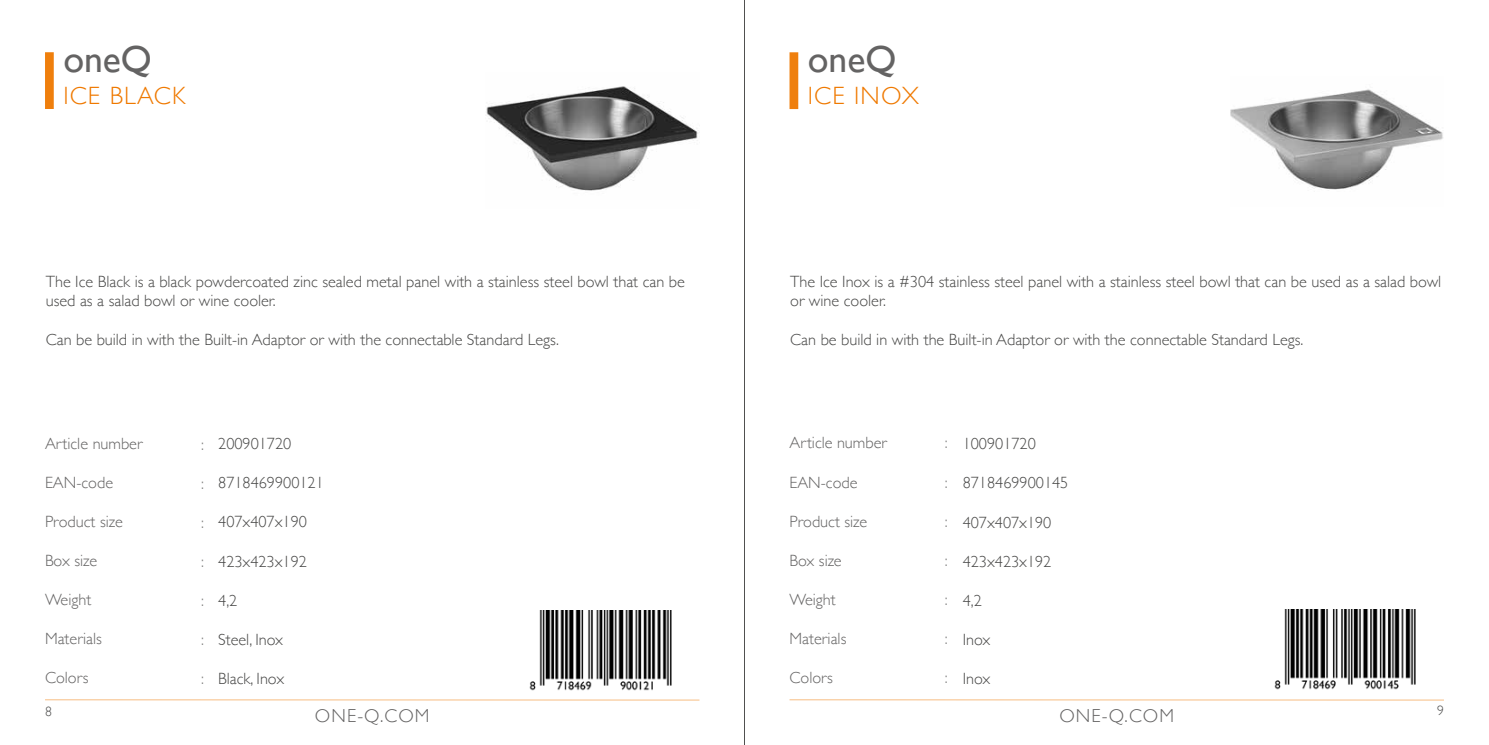
<style>
.page{position:relative;width:1489px;height:745px;background:#fff}
.page>*{position:absolute;margin:0;border:0;box-sizing:border-box;transform-origin:0 0}
.t1{font:37.62px "Gill Sans";color:#646363}
.t2{font:300 25px "Gill Sans";letter-spacing:.05em;color:#ef7900}
.t3{font:300 18.75px "Gill Sans";letter-spacing:.06em;color:#646363}
.t4{font:300 16.25px/19.5px "Gill Sans";color:#474746}
.t5{font:300 16.25px "Gill Sans";color:#646363}
.t6{font:300 16.25px "Gill Sans";color:#7d7d7c}
.t7{font:300 13.75px "Gill Sans";color:#4a4a49}
</style>
<div class="page">
<hr style="left:45px;top:699px;width:654px;height:1px;background:#ef7900">
<hr style="left:789px;top:699px;width:654px;height:1px;background:#ef7900">
<hr style="left:744px;top:0;width:1px;height:744px;background:#474746">
<img style="left:486px;top:86px;width:213px;height:105px">
<div style="left:45px;top:52px;width:9px;height:57px;background:#ef7f0d"></div>
<img style="left:1230px;top:89px;width:213px;height:101px">
<div style="left:789px;top:52px;width:9px;height:57px;background:#ef7f0d"></div>
<img style="left:529px;top:610px;width:143px;height:81px">
<img style="left:1274px;top:609px;width:142px;height:81px">
<h1 class="t1" style="left:63px;top:37px;width:90px">oneQ</h1>
<h2 class="t2" style="left:63px;top:76px;width:123px">ICE BLACK</h2>
<p class="t4" style="left:46px;top:271px;width:640px">The Ice Black is a black powdercoated zinc sealed metal panel with a stainless steel bowl that can be used as a salad bowl or wine cooler.</p>
<p class="t4" style="left:46px;top:329px;width:514px">Can be build in with the Built-in Adaptor or with the connectable Standard Legs.</p>
<p class="t5" style="left:45px;top:430px;width:99px">Article number</p>
<p class="t5" style="left:45px;top:469px;width:70px">EAN-code</p>
<p class="t5" style="left:45px;top:508px;width:79px">Product size</p>
<p class="t5" style="left:45px;top:547px;width:54px">Box size</p>
<p class="t5" style="left:45px;top:586px;width:48px">Weight</p>
<p class="t5" style="left:45px;top:625px;width:58px">Materials</p>
<p class="t5" style="left:45px;top:664px;width:45px">Colors</p>
<p class="t6" style="left:201px;top:431px;width:4px">:</p>
<p class="t6" style="left:201px;top:470px;width:4px">:</p>
<p class="t6" style="left:201px;top:509px;width:4px">:</p>
<p class="t6" style="left:201px;top:548px;width:4px">:</p>
<p class="t6" style="left:201px;top:587px;width:4px">:</p>
<p class="t6" style="left:201px;top:626px;width:4px">:</p>
<p class="t6" style="left:201px;top:665px;width:4px">:</p>
<p class="t4" style="left:218px;top:433px;width:75px">200901720</p>
<p class="t4" style="left:218px;top:472px;width:107px">8718469900121</p>
<p class="t4" style="left:218px;top:511px;width:90px">407x407x190</p>
<p class="t4" style="left:218px;top:550px;width:90px">423x423x192</p>
<p class="t4" style="left:218px;top:589px;width:21px">4,2</p>
<p class="t4" style="left:218px;top:628px;width:66px">Steel, Inox</p>
<p class="t4" style="left:218px;top:667px;width:68px">Black, Inox</p>
<h1 class="t1" style="left:807px;top:37px;width:90px">oneQ</h1>
<h2 class="t2" style="left:807px;top:76px;width:113px">ICE INOX</h2>
<p class="t4" style="left:790px;top:271px;width:652px">The Ice Inox is a #304 stainless steel panel with a stainless steel bowl that can be used as a salad bowl or wine cooler.</p>
<p class="t4" style="left:790px;top:329px;width:514px">Can be build in with the Built-in Adaptor or with the connectable Standard Legs.</p>
<p class="t5" style="left:789px;top:430px;width:99px">Article number</p>
<p class="t5" style="left:789px;top:469px;width:70px">EAN-code</p>
<p class="t5" style="left:789px;top:508px;width:79px">Product size</p>
<p class="t5" style="left:789px;top:547px;width:54px">Box size</p>
<p class="t5" style="left:789px;top:586px;width:48px">Weight</p>
<p class="t5" style="left:789px;top:625px;width:58px">Materials</p>
<p class="t5" style="left:789px;top:664px;width:45px">Colors</p>
<p class="t6" style="left:944px;top:430px;width:4px">:</p>
<p class="t6" style="left:944px;top:469px;width:4px">:</p>
<p class="t6" style="left:944px;top:508px;width:4px">:</p>
<p class="t6" style="left:944px;top:547px;width:4px">:</p>
<p class="t6" style="left:944px;top:586px;width:4px">:</p>
<p class="t6" style="left:944px;top:625px;width:4px">:</p>
<p class="t6" style="left:944px;top:664px;width:4px">:</p>
<p class="t4" style="left:962px;top:433px;width:75px">100901720</p>
<p class="t4" style="left:962px;top:472px;width:107px">8718469900145</p>
<p class="t4" style="left:962px;top:511px;width:90px">407x407x190</p>
<p class="t4" style="left:962px;top:550px;width:90px">423x423x192</p>
<p class="t4" style="left:962px;top:589px;width:21px">4,2</p>
<p class="t4" style="left:962px;top:628px;width:29px">Inox</p>
<p class="t4" style="left:962px;top:667px;width:29px">Inox</p>
<p class="t7" style="left:45px;top:700px;width:8px">8</p>
<p class="t7" style="left:1436px;top:699px;width:8px">9</p>
<p class="t3" style="left:315px;top:701px;width:116px">ONE-Q.COM</p>
<p class="t3" style="left:1059px;top:701px;width:116px">ONE-Q.COM</p>
</div>
